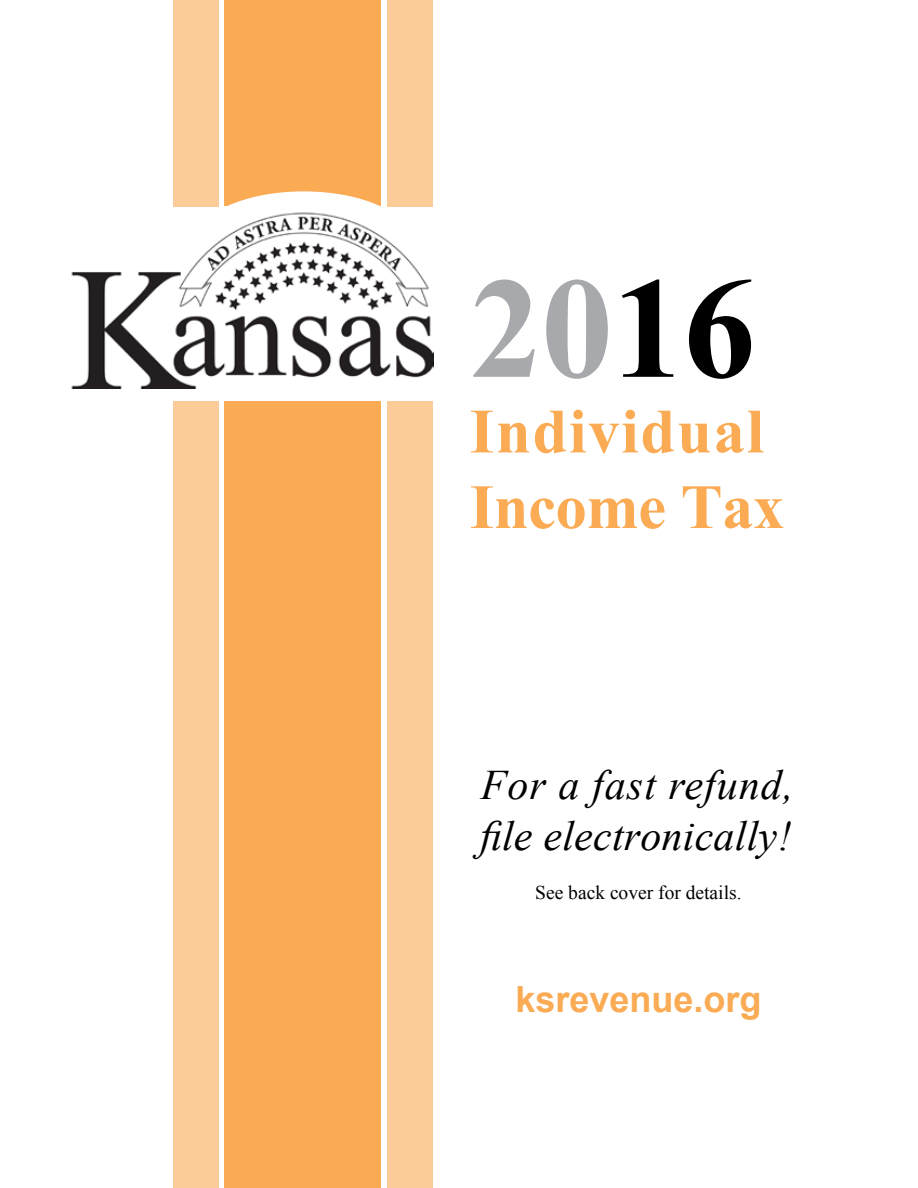
<style>
.page{position:relative;width:918px;height:1188px;background:#fff}
.page>*{position:absolute;margin:0;border:0;box-sizing:border-box;transform-origin:0 0}
.t1{font:700 144px "Times New Roman";color:#a7a9ac}
.t2{font:700 63px "Times New Roman";letter-spacing:.025em;color:#faab54}
.t3{font:700 63px "Times New Roman";letter-spacing:-.01em;color:#faab54}
.t4{font:italic 42px/50.4px "Times New Roman";letter-spacing:.005em;color:#000}
.t5{font:700 36px "Arial";color:#faab54}
.t6{font:19.5px "Times New Roman";color:#000}
.s1{color:#000}
</style>
<div class="page">
<div style="left:224px;top:402px;width:157px;height:786px;background:#faab54"></div>
<div style="left:387px;top:402px;width:45px;height:786px;background:#fccc98"></div>
<div style="left:173px;top:402px;width:45px;height:786px;background:#fccc98"></div>
<div style="left:173px;top:0;width:46px;height:207px;background:#fccc98"></div>
<div style="left:225px;top:0;width:156px;height:205px;background:#faab54"></div>
<div style="left:387px;top:0;width:45px;height:211px;background:#fccc98"></div>
<div style="left:197px;top:191px;width:214px;height:98px;background:#fff;border-radius:50%"></div>
<img style="left:71px;top:208px;width:363px;height:180px">
<h1 class="t1" style="left:470px;top:229px;width:287px">20<span class="s1">16</span></h1>
<h1 class="t2" style="left:470px;top:388px;width:296px">Individual</h1>
<h1 class="t3" style="left:470px;top:463px;width:316px">Income Tax</h1>
<h2 class="t4" style="left:481px;top:759px;width:314px">For a fast refund, file electronically!</h2>
<p class="t6" style="left:535px;top:879px;width:208px">See back cover for details.</p>
<p class="t5" style="left:515px;top:975px;width:248px">ksrevenue.org</p>
</div>
